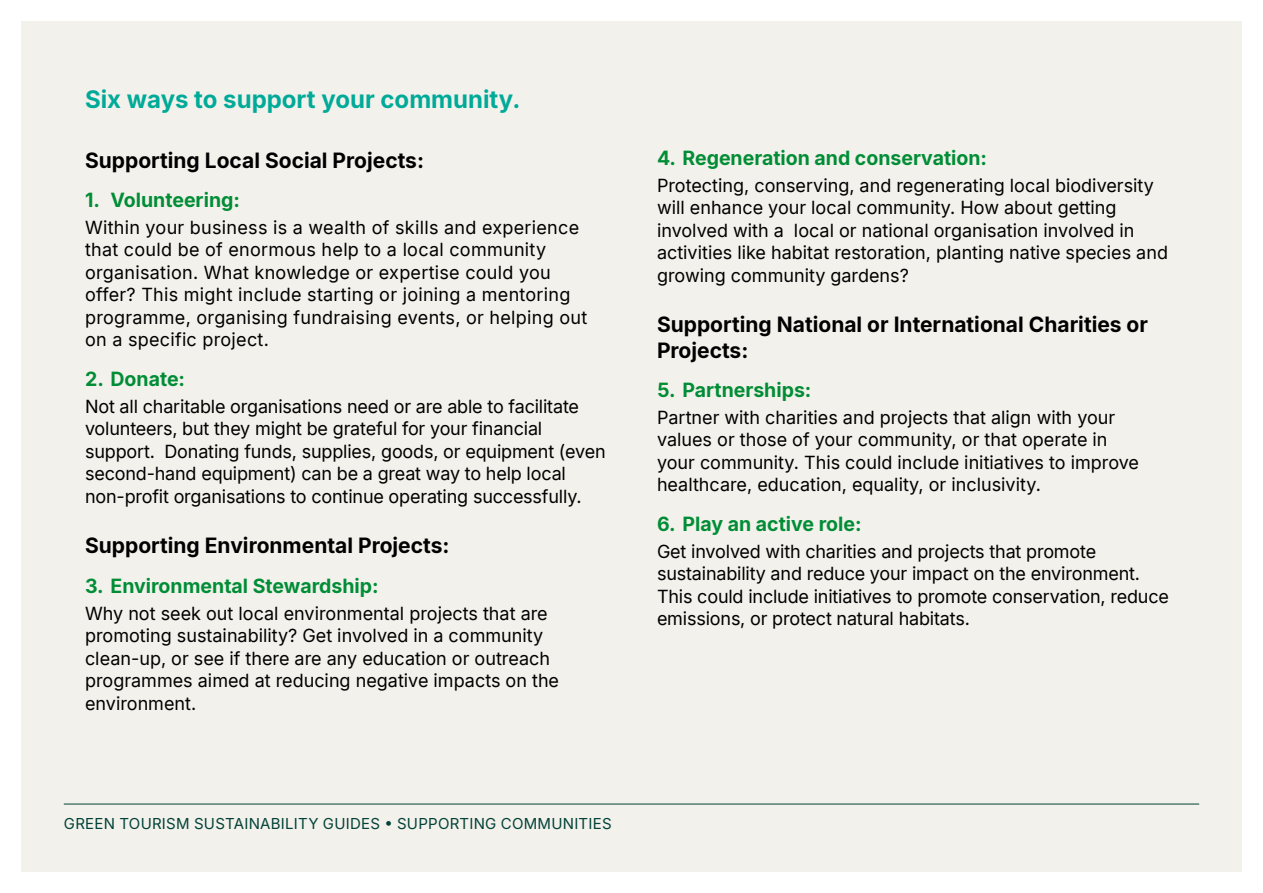
<style>
.page{position:relative;width:1263px;height:893px;background:#fff}
.page>*{position:absolute;margin:0;border:0;box-sizing:border-box;transform-origin:0 0}
.t1{font:700 24px "Inter";color:#00aa98}
.t2{font:700 21px/25.2px "Inter";color:#000}
.t3{font:700 19.5px "Inter";color:#008d36}
.t4{font:18px/22.5px "Inter";color:#000}
.t5{font:15px "Inter";letter-spacing:.015em;color:#024238}
</style>
<div class="page">
<div style="left:21px;top:21px;width:1221px;height:851px;background:#f3f1eb"></div>
<hr style="left:64px;top:804px;width:1135px;height:1px;background:#024238">
<h1 class="t1" style="left:85px;top:82px;width:437px">Six ways to support your community.</h1>
<p class="t2" style="left:85px;top:147px;width:340px">Supporting Local Social Projects:</p>
<p class="t3" style="left:85px;top:185px;width:156px">1. Volunteering:</p>
<p class="t4" style="left:85px;top:215px;width:504px">Within your business is a wealth of skills and experience that could be of enormous help to a local community organisation. What knowledge or expertise could you offer? This might include starting or joining a mentoring programme, organising fundraising events, or helping out on a specific project.</p>
<p class="t3" style="left:85px;top:364px;width:102px">2. Donate:</p>
<p class="t4" style="left:85px;top:394px;width:522px">Not all charitable organisations need or are able to facilitate volunteers, but they might be grateful for your financial support. Donating funds, supplies, goods, or equipment (even second-hand equipment) can be a great way to help local non-profit organisations to continue operating successfully.</p>
<p class="t2" style="left:85px;top:532px;width:366px">Supporting Environmental Projects:</p>
<p class="t3" style="left:85px;top:571px;width:295px">3. Environmental Stewardship:</p>
<p class="t4" style="left:85px;top:601px;width:476px">Why not seek out local environmental projects that are promoting sustainability? Get involved in a community clean-up, or see if there are any education or outreach programmes aimed at reducing negative impacts on the environment.</p>
<p class="t5" style="left:64px;top:813px;width:549px">GREEN TOURISM SUSTAINABILITY GUIDES • SUPPORTING COMMUNITIES</p>
<p class="t3" style="left:657px;top:143px;width:332px">4. Regeneration and conservation:</p>
<p class="t4" style="left:657px;top:173px;width:513px">Protecting, conserving, and regenerating local biodiversity will enhance your local community. How about getting involved with a local or national organisation involved in activities like habitat restoration, planting native species and growing community gardens?</p>
<p class="t2" style="left:657px;top:311px;width:493px">Supporting National or International Charities or<br>Projects:</p>
<p class="t3" style="left:657px;top:375px;width:156px">5. Partnerships:</p>
<p class="t4" style="left:657px;top:405px;width:483px">Partner with charities and projects that align with your values or those of your community, or that operate in your community. This could include initiatives to improve healthcare, education, equality, or inclusivity.</p>
<p class="t3" style="left:657px;top:509px;width:206px">6. Play an active role:</p>
<p class="t4" style="left:657px;top:539px;width:513px">Get involved with charities and projects that promote sustainability and reduce your impact on the environment.<br>This could include initiatives to promote conservation, reduce emissions, or protect natural habitats.</p>
</div>
